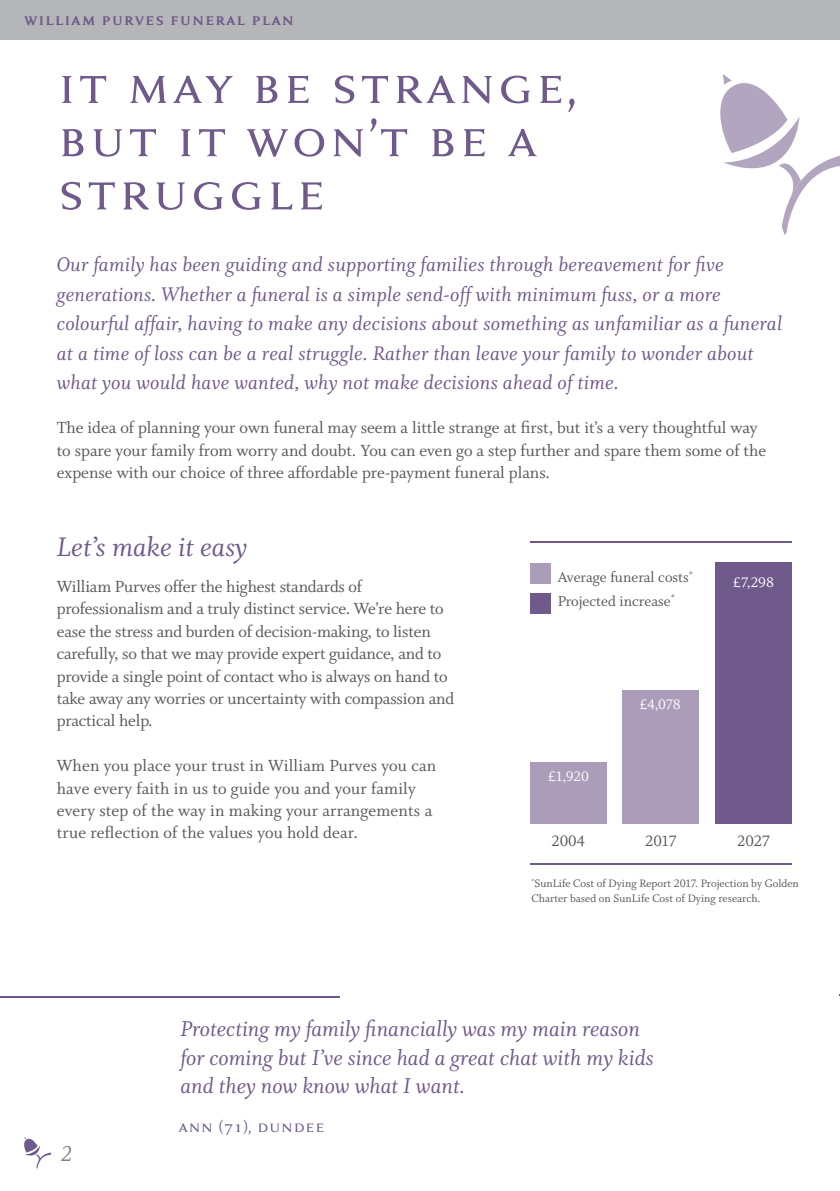
<style>
.page{position:relative;width:840px;height:1191px;background:#fff}
.page>*{position:absolute;margin:0;border:0;box-sizing:border-box;transform-origin:0 0}
.t1{font:57.4px/53.2px "Anziano Small Caps";color:#70598b}
.t2{font:30px "Whitman Italic LF";color:#70598b}
.t3{font:24px/28.8px "Whitman Italic LF";color:#70598b}
.t4{font:24px "Whitman Italic LF";color:#7e8286}
.t5{font:22px/29.4px "Whitman Italic LF";letter-spacing:.01em;color:#70598b}
.t6{font:700 18.4px "Anziano Pro";color:#70598b}
.t7{font:18px/22.4px "Whitman Roman LF";color:#57585a}
.t8{font:18px "Anziano Small Caps";color:#70598b}
.t9{font:16.8px "Whitman Roman LF";color:#57585a}
.t10{font:16px/23.8px "Whitman Roman LF";color:#57585a}
.t11{font:15.4px "Whitman Roman LF";color:#fff}
.t12{font:12px/14.4px "Whitman Roman LF";color:#57585a}
</style>
<div class="page">
<div style="left:0;top:0;width:839px;height:40px;background:#b4b6b8"></div>
<svg style="left:24px;top:1137px;width:27px;height:32px"></svg>
<svg style="left:720px;top:74px;width:119px;height:160px"></svg>
<hr style="left:530px;top:863px;width:261px;height:1px;background:#70598b">
<div style="left:530px;top:762px;width:76px;height:62px;background:#ab9cba"></div>
<div style="left:622px;top:690px;width:76px;height:134px;background:#ab9cba"></div>
<div style="left:714px;top:563px;width:77px;height:261px;background:#70598b"></div>
<div style="left:529px;top:563px;width:21px;height:20px;background:#ab9cba"></div>
<div style="left:529px;top:593px;width:21px;height:20px;background:#70598b"></div>
<hr style="left:530px;top:541px;width:261px;height:1px;background:#70598b">
<hr style="left:0;top:996px;width:339px;height:2px;background:#70598b">
<p class="t6" style="left:24px;top:8px;width:272px">william purves funeral plan</p>
<h1 class="t1" style="left:57px;top:59px;width:522px">it may be strange, but it won’t be a struggle</h1>
<p class="t5" style="left:57px;top:250px;width:726px">Our family has been guiding and supporting families through bereavement for five generations. Whether a funeral is a simple send-off with minimum fuss, or a more colourful affair, having to make any decisions about something as unfamiliar as a funeral at a time of loss can be a real struggle. Rather than leave your family to wonder about what you would have wanted, why not make decisions ahead of time.</p>
<p class="t7" style="left:57px;top:417px;width:710px">The idea of planning your own funeral may seem a little strange at first, but it’s a very thoughtful way to spare your family from worry and doubt. You can even go a step further and spare them some of the expense with our choice of three affordable pre-payment funeral plans.</p>
<h2 class="t2" style="left:57px;top:530px;width:192px">Let’s make it easy</h2>
<p class="t7" style="left:57px;top:575px;width:399px">William Purves offer the highest standards of professionalism and a truly distinct service. We’re here to ease the stress and burden of decision-making, to listen carefully, so that we may provide expert guidance, and to provide a single point of contact who is always on hand to take away any worries or uncertainty with compassion and practical help.</p>
<p class="t7" style="left:57px;top:755px;width:381px">When you place your trust in William Purves you can have every faith in us to guide you and your family every step of the way in making your arrangements a true reflection of the values you hold dear.</p>
<p class="t10" style="left:557px;top:565px;width:137px">Average funeral costs<sup>*<br></sup>Projected increase<sup>*</sup></p>
<p class="t11" style="left:547px;top:767px;width:42px">£1,920</p>
<p class="t11" style="left:639px;top:696px;width:43px">£4,078</p>
<p class="t11" style="left:732px;top:573px;width:43px">£7,298</p>
<p class="t9" style="left:551px;top:832px;width:35px">2004</p>
<p class="t9" style="left:644px;top:832px;width:33px">2017</p>
<p class="t9" style="left:736px;top:832px;width:34px">2027</p>
<p class="t12" style="left:531px;top:876px;width:269px"><sup>*</sup>SunLife Cost of Dying Report 2017. Projection by Golden<br>Charter based on SunLife Cost of Dying research.</p>
<h3 class="t3" style="left:180px;top:1014px;width:474px">Protecting my family financially was my main reason for coming but I’ve since had a great chat with my kids and they now know what I want.</h3>
<h3 class="t4" style="left:61px;top:1140px;width:12px">2</h3>
<p class="t8" style="left:178px;top:1117px;width:148px">ann (71), dundee</p>
</div>
